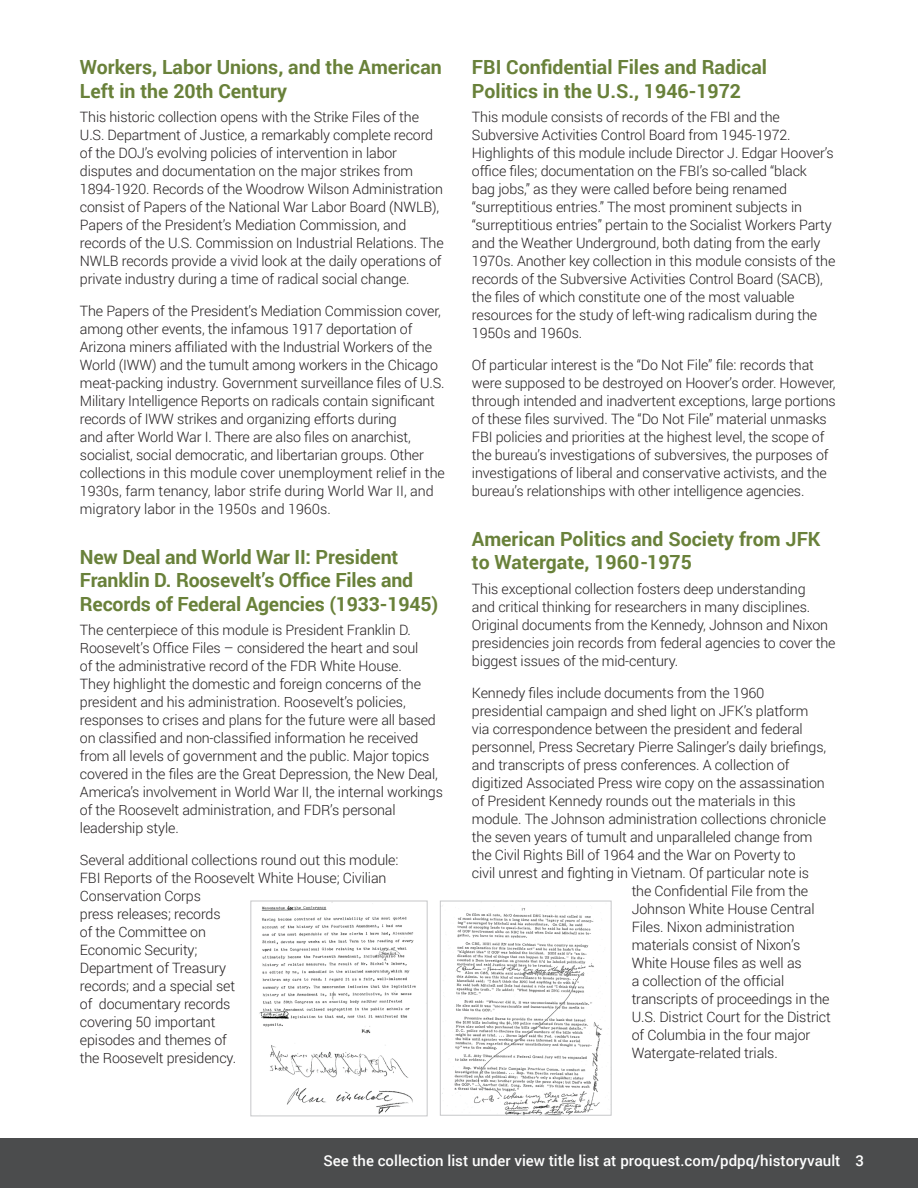
<style>
.page{position:relative;width:918px;height:1188px;background:#fff}
.page>*{position:absolute;margin:0;border:0;box-sizing:border-box;transform-origin:0 0}
.t1{font:700 19.5px/23.2px "Roboto";color:#69813a}
.t2{font:500 15px "Roboto";color:#fff}
.t3{font:300 14.25px/18px "Roboto";letter-spacing:-.01em;color:#231f20}
</style>
<div class="page">
<div style="left:0;top:1138px;width:918px;height:50px;background:#4b4c4d"></div>
<img style="left:259px;top:906px;width:157px;height:208px">
<div style="left:251px;top:901px;width:176px;height:215px;border:1px solid #c6c7c9"></div>
<img style="left:442px;top:905px;width:160px;height:209px">
<div style="left:440px;top:901px;width:171px;height:215px;border:1px solid #c6c7c9"></div>
<h1 class="t1" style="left:80px;top:55px;width:363px">Workers, Labor Unions, and the American<br>Left in the 20th Century</h1>
<p class="t3" style="left:80px;top:108px;width:365px">This historic collection opens with the Strike Files of the U.S. Department of Justice, a remarkably complete record of the DOJ’s evolving policies of intervention in labor disputes and documentation on the major strikes from 1894-1920. Records of the Woodrow Wilson Administration consist of Papers of the National War Labor Board (NWLB), Papers of the President’s Mediation Commission, and records of the U.S. Commission on Industrial Relations. The NWLB records provide a vivid look at the daily operations of private industry during a time of radical social change.</p>
<p class="t3" style="left:80px;top:301px;width:367px">The Papers of the President’s Mediation Commission cover, among other events, the infamous 1917 deportation of Arizona miners affiliated with the Industrial Workers of the World (IWW) and the tumult among workers in the Chicago meat-packing industry. Government surveillance files of U.S.<br>Military Intelligence Reports on radicals contain significant records of IWW strikes and organizing efforts during<br>and after World War I. There are also files on anarchist, socialist, social democratic, and libertarian groups. Other collections in this module cover unemployment relief in the 1930s, farm tenancy, labor strife during World War II, and migratory labor in the 1950s and 1960s.</p>
<h1 class="t1" style="left:80px;top:545px;width:360px">New Deal and World War II: President<br>Franklin D. Roosevelt’s Office Files and<br>Records of Federal Agencies (1933-1945)</h1>
<p class="t3" style="left:80px;top:621px;width:365px">The centerpiece of this module is President Franklin D.<br>Roosevelt’s Office Files – considered the heart and soul<br>of the administrative record of the FDR White House.<br>They highlight the domestic and foreign concerns of the president and his administration. Roosevelt’s policies, responses to crises and plans for the future were all based on classified and non-classified information he received from all levels of government and the public. Major topics covered in the files are the Great Depression, the New Deal, America’s involvement in World War II, the internal workings of the Roosevelt administration, and FDR’s personal leadership style.</p>
<p class="t3" style="left:80px;top:850px;width:320px">Several additional collections round out this module:<br>FBI Reports of the Roosevelt White House; Civilian<br>Conservation Corps<br>press releases; records<br>of the Committee on<br>Economic Security;<br>Department of Treasury<br>records; and a special set<br>of documentary records<br>covering 50 important<br>episodes and themes of<br>the Roosevelt presidency.</p>
<h1 class="t1" style="left:472px;top:55px;width:297px">FBI Confidential Files and Radical<br>Politics in the U.S., 1946-1972</h1>
<p class="t3" style="left:472px;top:108px;width:365px">This module consists of records of the FBI and the Subversive Activities Control Board from 1945-1972.<br>Highlights of this module include Director J. Edgar Hoover’s office files; documentation on the FBI’s so-called “black<br>bag jobs,” as they were called before being renamed “surreptitious entries.” The most prominent subjects in “surreptitious entries” pertain to the Socialist Workers Party and the Weather Underground, both dating from the early 1970s. Another key collection in this module consists of the records of the Subversive Activities Control Board (SACB), the files of which constitute one of the most valuable resources for the study of left-wing radicalism during the 1950s and 1960s.</p>
<p class="t3" style="left:472px;top:355px;width:365px">Of particular interest is the “Do Not File” file: records that were supposed to be destroyed on Hoover’s order. However, through intended and inadvertent exceptions, large portions of these files survived. The “Do Not File” material unmasks FBI policies and priorities at the highest level, the scope of the bureau’s investigations of subversives, the purposes of investigations of liberal and conservative activists, and the bureau’s relationships with other intelligence agencies.</p>
<h1 class="t1" style="left:472px;top:527px;width:350px">American Politics and Society from JFK to Watergate, 1960-1975</h1>
<p class="t3" style="left:472px;top:580px;width:365px">This exceptional collection fosters deep understanding<br>and critical thinking for researchers in many disciplines.<br>Original documents from the Kennedy, Johnson and Nixon presidencies join records from federal agencies to cover the biggest issues of the mid-century.</p>
<p class="t3" style="left:472px;top:683px;width:294px">Kennedy files include documents from the 1960</p>
<p class="t3" style="left:472px;top:701px;width:338px">presidential campaign and shed light on JFK’s platform</p>
<p class="t3" style="left:472px;top:719px;width:332px">via correspondence between the president and federal</p>
<p class="t3" style="left:472px;top:737px;width:356px">personnel, Press Secretary Pierre Salinger’s daily briefings,</p>
<p class="t3" style="left:472px;top:755px;width:319px">and transcripts of press conferences. A collection of</p>
<p class="t3" style="left:472px;top:773px;width:354px">digitized Associated Press wire copy on the assassination</p>
<p class="t3" style="left:472px;top:791px;width:325px">of President Kennedy rounds out the materials in this</p>
<p class="t3" style="left:472px;top:809px;width:356px">module. The Johnson administration collections chronicle</p>
<p class="t3" style="left:472px;top:827px;width:342px">the seven years of tumult and unparalleled change from</p>
<p class="t3" style="left:472px;top:845px;width:325px">the Civil Rights Bill of 1964 and the War on Poverty to</p>
<p class="t3" style="left:472px;top:863px;width:339px">civil unrest and fighting in Vietnam. Of particular note is</p>
<p class="t3" style="left:632px;top:881px;width:178px">the Confidential File from the</p>
<p class="t3" style="left:632px;top:899px;width:184px">Johnson White House Central</p>
<p class="t3" style="left:632px;top:917px;width:164px">Files. Nixon administration</p>
<p class="t3" style="left:632px;top:935px;width:170px">materials consist of Nixon’s</p>
<p class="t3" style="left:632px;top:953px;width:172px">White House files as well as</p>
<p class="t3" style="left:632px;top:971px;width:154px">a collection of the official</p>
<p class="t3" style="left:632px;top:989px;width:199px">transcripts of proceedings in the</p>
<p class="t3" style="left:632px;top:1007px;width:201px">U.S. District Court for the District</p>
<p class="t3" style="left:632px;top:1025px;width:180px">of Columbia in the four major</p>
<p class="t3" style="left:632px;top:1043px;width:148px">Watergate-related trials.</p>
<p class="t2" style="left:323px;top:1150px;width:542px">See the collection list under view title list at proquest.com/pdpq/historyvault 3</p>
</div>
